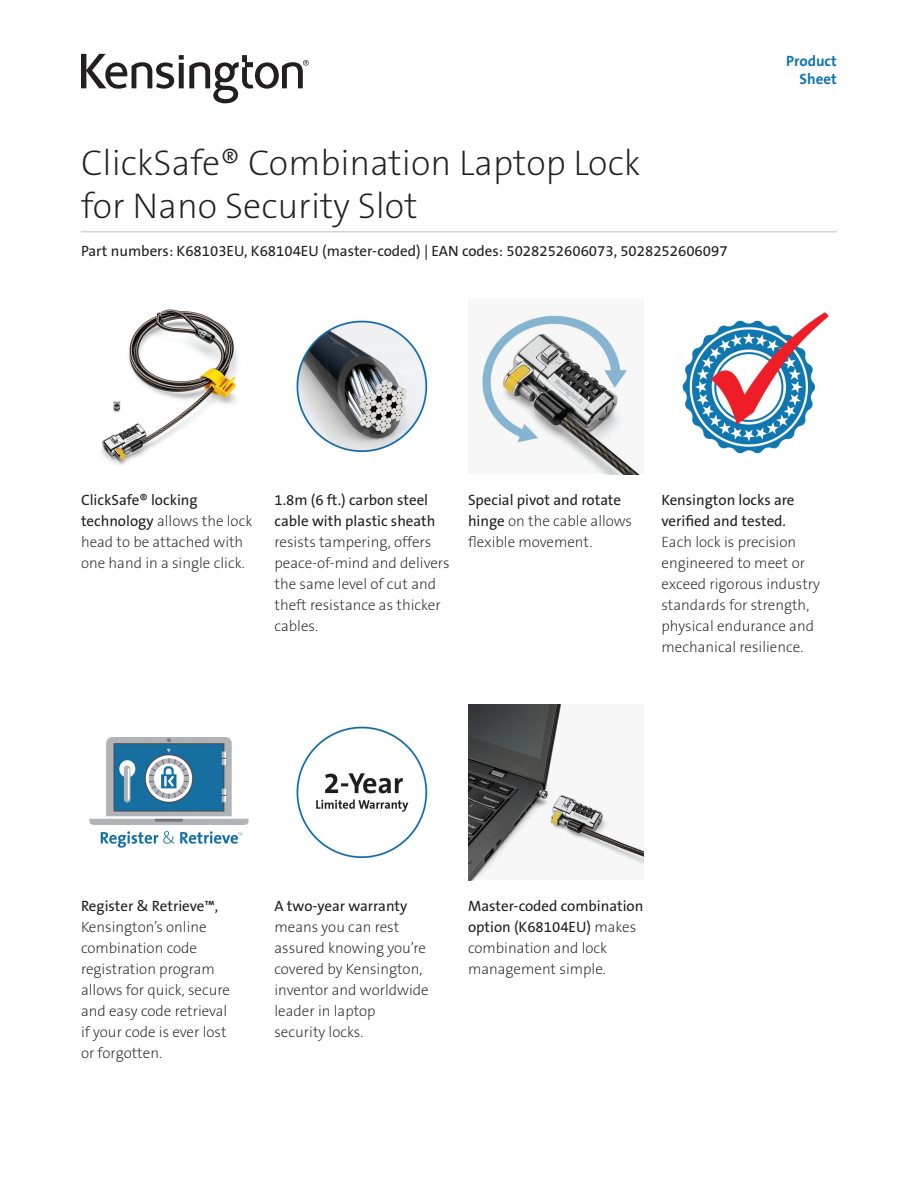
<style>
.page{position:relative;width:918px;height:1188px;background:#fff}
.page>*{position:absolute;margin:0;border:0;box-sizing:border-box;transform-origin:0 0}
.Main_Header{font:36px/43.2px "The Sans KENSINGTON2 XL";color:#231f20}
.Body{font:15px/21px "The Sans KENSINGTON2 XL";color:#231f20}
.Part_No__UPC{font:15px "The Sans KENSINGTON5 Rg";color:#231f20}
.Part_No__UPC-2{font:15px "The Sans KENSINGTON7 Bd";color:#0e76ae}
.s1{font-family:"The Sans KENSINGTON5 Rg"}
</style>
<div class="page">
<svg style="left:81px;top:54px;width:228px;height:49px"></svg>
<hr style="left:81px;top:231px;width:756px;height:1px;background:#bcbdc0">
<img style="left:101px;top:309px;width:137px;height:156px">
<img style="left:482px;top:315px;width:159px;height:159px">
<img style="left:296px;top:320px;width:132px;height:132px">
<img style="left:296px;top:726px;width:132px;height:132px">
<img style="left:468px;top:705px;width:176px;height:175px">
<img style="left:682px;top:312px;width:147px;height:142px">
<img style="left:89px;top:737px;width:160px;height:111px">
<p class="Main_Header" style="left:81px;top:142px;width:561px">ClickSafe® Combination Laptop Lock for Nano Security Slot</p>
<p class="Part_No__UPC" style="left:81px;top:243px;width:648px">Part numbers: K68103EU, K68104EU (master-coded) | EAN codes: 5028252606073, 5028252606097</p>
<p class="Part_No__UPC-2" style="left:786px;top:53px;width:52px">Product</p>
<p class="Part_No__UPC-2" style="left:800px;top:71px;width:39px">Sheet</p>
<p class="Body" style="left:81px;top:490px;width:173px"><span class="s1">ClickSafe® locking technology</span> allows the lock head to be attached with one hand in a single click.</p>
<p class="Body" style="left:274px;top:490px;width:177px"><span class="s1">1.8m (6 ft.) carbon steel cable with plastic sheath </span>resists tampering, offers peace-of-mind and delivers the same level of cut and theft resistance as thicker cables.</p>
<p class="Body" style="left:468px;top:490px;width:166px"><span class="s1">Special pivot and rotate hinge</span> on the cable allows flexible movement.</p>
<p class="Body" style="left:662px;top:490px;width:160px"><span class="s1">Kensington locks are verified and tested.<br></span>Each lock is precision engineered to meet or exceed rigorous industry standards for strength, physical endurance and mechanical resilience.</p>
<p class="Body" style="left:81px;top:896px;width:151px"><span class="s1">Register &amp; Retrieve™,<br></span>Kensington’s online combination code registration program allows for quick, secure and easy code retrieval if your code is ever lost or forgotten.</p>
<p class="Body" style="left:274px;top:896px;width:156px"><span class="s1">A two-year warranty </span>means you can rest assured knowing you’re covered by Kensington, inventor and worldwide leader in laptop security locks.</p>
<p class="Body" style="left:468px;top:896px;width:177px"><span class="s1">Master-coded combination option (K68104EU)</span> makes combination and lock management simple.</p>
</div>
